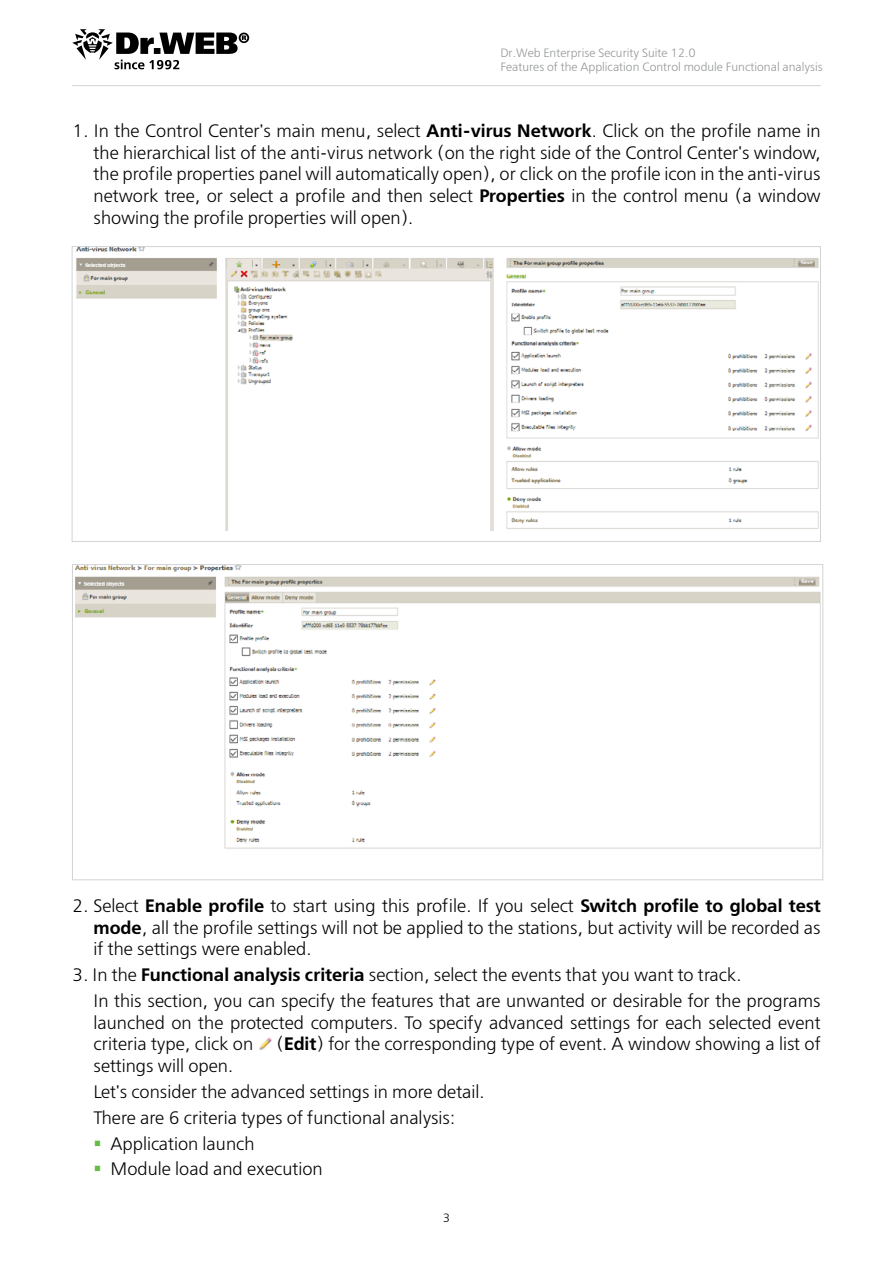
<style>
.page{position:relative;width:893px;height:1263px;background:#fff}
.page>*{position:absolute;margin:0;border:0;box-sizing:border-box;transform-origin:0 0}
.t1{font:300 18px/21.6px "Free Set";color:#000;text-align:justify}
.t2{font:300 12px/14.4px "Free Set";color:#939598}
.t3{font:300 12px "Free Set";color:#000}
.s1{font-weight:600}
</style>
<div class="page">
<svg style="left:72px;top:29px;width:177px;height:40px"></svg>
<hr style="left:72px;top:85px;width:749px;height:1px;background:#d1d3d4">
<img style="left:75px;top:248px;width:744px;height:282px">
<img style="left:75px;top:566px;width:746px;height:283px">
<img style="left:259px;top:1037px;width:13px;height:13px">
<p class="t2" style="left:500px;top:46px;width:324px">Dr.Web Enterprise Security Suite 12.0<br>Features of the Application Control module Functional analysis</p>
<p class="t1" style="left:94px;top:120px;width:729px;text-indent:-21px">1. In the Control Center's main menu, select <span class="s1">Anti-virus Network</span>. Click on the profile name in the hierarchical list of the anti-virus network (on the right side of the Control Center's window, the profile properties panel will automatically open), or click on the profile icon in the anti-virus network tree, or select a profile and then select <span class="s1">Properties</span> in the control menu (a window showing the profile properties will open).</p>
<p class="t1" style="left:94px;top:895px;width:729px;text-indent:-21px">2. Select <span class="s1">Enable profile</span> to start using this profile. If you select <span class="s1">Switch profile to global test mode</span>, all the profile settings will not be applied to the stations, but activity will be recorded as if the settings were enabled.</p>
<p class="t1" style="left:94px;top:962px;width:729px;line-height:25.8px;text-indent:-21px">3. In the <span class="s1">Functional analysis criteria</span> section, select the events that you want to track.<br>In this section, you can specify the features that are unwanted or desirable for the programs</p>
<p class="t1" style="left:94px;top:1012px;width:729px">launched on the protected computers. To specify advanced settings for each selected event criteria type, click on</p>
<p class="t1" style="left:276px;top:1033px;width:546px">(<span class="s1">Edit</span>) for the corresponding type of event. A window showing a list of</p>
<p class="t1" style="left:94px;top:1055px;width:141px">settings will open.</p>
<p class="t1" style="left:94px;top:1081px;width:392px">Let's consider the advanced settings in more detail.</p>
<p class="t1" style="left:94px;top:1107px;width:363px">There are 6 criteria types of functional analysis:</p>
<p class="t1" style="left:111px;top:1132px;width:146px">Application launch</p>
<p class="t1" style="left:111px;top:1158px;width:214px">Module load and execution</p>
<p class="t3" style="left:443px;top:1210px;width:9px">3</p>
</div>
